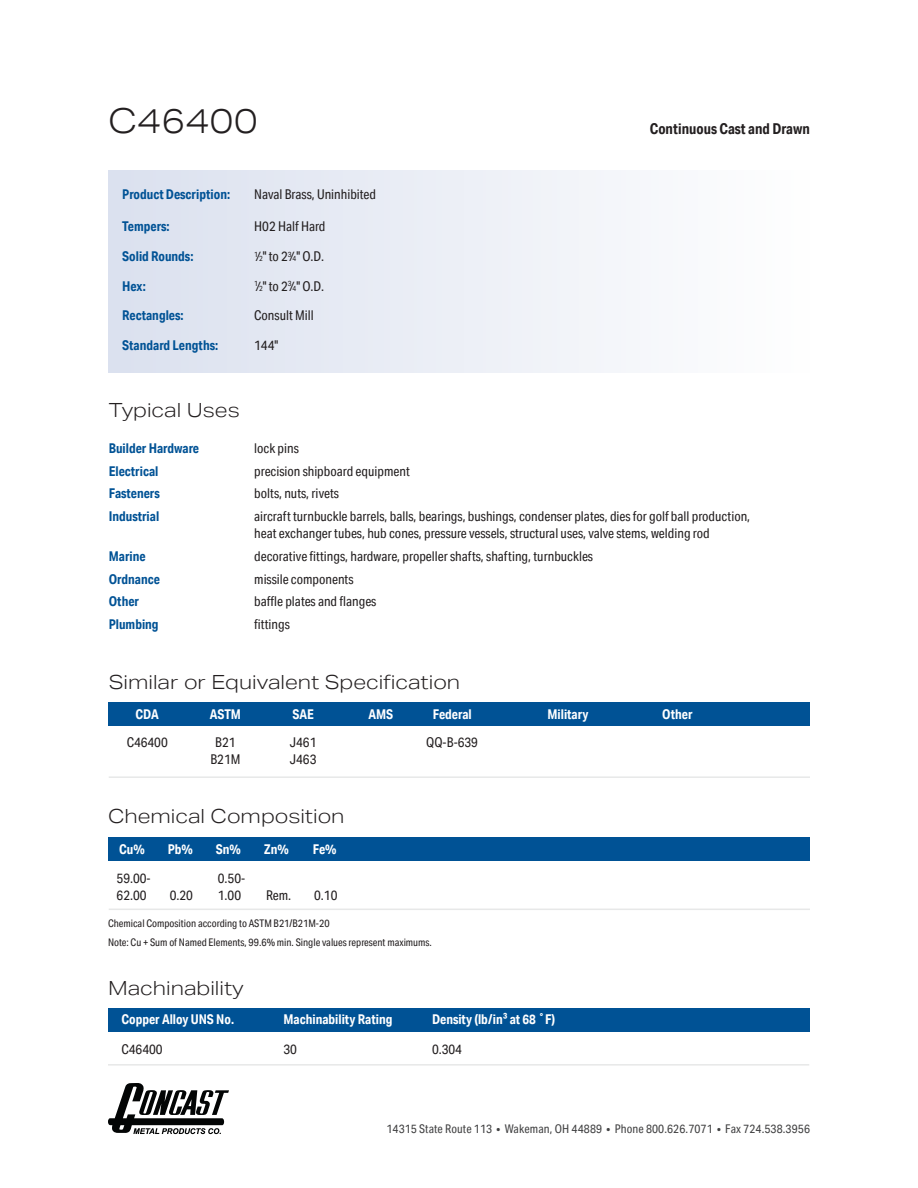
<style>
.page{position:relative;width:918px;height:1188px;background:#fff}
.page>*{position:absolute;margin:0;border:0;box-sizing:border-box;transform-origin:0 0}
.t1{font:300 34.5px "Aktiv Grotesk Ex";color:#231f20}
.t2{font:300 19.5px "Aktiv Grotesk Ex";color:#231f20}
.t3{font:700 15px "Aktiv Grotesk Cd";color:#231f20}
.t4{font:13.5px/16.5px "Aktiv Grotesk Cd";color:#231f20}
.t5{font:700 13.5px "Aktiv Grotesk Cd";color:#005295}
.t6{font:700 13.5px "Aktiv Grotesk Cd";color:#fff}
.t7{font:12px "Aktiv Grotesk Cd";letter-spacing:.01em;color:#414142}
.t8{font:10.5px/19.4px "Aktiv Grotesk Cd";color:#231f20}
.s1{font-size:7.35px}
</style>
<div class="page">
<svg style="left:108px;top:1083px;width:121px;height:51px"></svg>
<div style="left:109px;top:170px;width:701px;height:203px;background:linear-gradient(to right,#dae1ef,#fefefe)"></div>
<div style="left:108px;top:1009px;width:702px;height:23px;background:#005295"></div>
<hr style="left:108px;top:1064px;width:701px;height:2px;background:#e7e8e8">
<div style="left:109px;top:837px;width:701px;height:23px;background:#005295"></div>
<div style="left:109px;top:703px;width:701px;height:23px;background:#005295"></div>
<hr style="left:109px;top:776px;width:701px;height:2px;background:#e7e8e8">
<hr style="left:109px;top:909px;width:701px;height:1px;background:#e7e8e8">
<h1 class="t1" style="left:108px;top:101px;width:151px">C46400</h1>
<p class="t5" style="left:122px;top:186px;width:109px">Product Description:</p>
<p class="t4" style="left:254px;top:186px;width:123px">Naval Brass, Uninhibited</p>
<p class="t5" style="left:122px;top:218px;width:49px">Tempers:</p>
<p class="t4" style="left:254px;top:218px;width:73px">H02 Half Hard</p>
<p class="t5" style="left:122px;top:248px;width:73px">Solid Rounds:</p>
<p class="t4" style="left:254px;top:248px;width:71px"><sup>1</sup>⁄<span class="s1">2</span>" to 2<sup>3</sup>⁄<span class="s1">4</span>" O.D.</p>
<p class="t5" style="left:122px;top:277px;width:25px">Hex:</p>
<p class="t4" style="left:254px;top:277px;width:71px"><sup>1</sup>⁄<span class="s1">2</span>" to 2<sup>3</sup>⁄<span class="s1">4</span>" O.D.</p>
<p class="t5" style="left:122px;top:307px;width:63px">Rectangles:</p>
<p class="t4" style="left:254px;top:307px;width:61px">Consult Mill</p>
<p class="t5" style="left:122px;top:337px;width:97px">Standard Lengths:</p>
<p class="t4" style="left:254px;top:337px;width:26px">144"</p>
<p class="t3" style="left:650px;top:119px;width:162px">Continuous Cast and Drawn</p>
<h2 class="t2" style="left:109px;top:399px;width:133px">Typical Uses</h2>
<p class="t5" style="left:109px;top:439px;width:92px">Builder Hardware</p>
<p class="t4" style="left:254px;top:439px;width:46px">lock pins</p>
<p class="t5" style="left:109px;top:462px;width:51px">Electrical</p>
<p class="t4" style="left:254px;top:462px;width:157px">precision shipboard equipment</p>
<p class="t5" style="left:109px;top:485px;width:53px">Fasteners</p>
<p class="t4" style="left:254px;top:485px;width:86px">bolts, nuts, rivets</p>
<p class="t5" style="left:109px;top:508px;width:52px">Industrial</p>
<p class="t4" style="left:254px;top:508px;width:498px">aircraft turnbuckle barrels, balls, bearings, bushings, condenser plates, dies for golf ball production, heat exchanger tubes, hub cones, pressure vessels, structural uses, valve stems, welding rod</p>
<p class="t5" style="left:109px;top:547px;width:38px">Marine</p>
<p class="t4" style="left:254px;top:547px;width:340px">decorative fittings, hardware, propeller shafts, shafting, turnbuckles</p>
<p class="t5" style="left:109px;top:570px;width:53px">Ordnance</p>
<p class="t4" style="left:254px;top:570px;width:101px">missile components</p>
<p class="t5" style="left:109px;top:593px;width:32px">Other</p>
<p class="t4" style="left:254px;top:593px;width:124px">baffle plates and flanges</p>
<p class="t5" style="left:109px;top:616px;width:51px">Plumbing</p>
<p class="t4" style="left:254px;top:616px;width:37px">fittings</p>
<h2 class="t2" style="left:109px;top:671px;width:353px">Similar or Equivalent Specification</h2>
<p class="t6" style="left:136px;top:706px;width:25px">CDA</p>
<p class="t6" style="left:210px;top:706px;width:33px">ASTM</p>
<p class="t6" style="left:292px;top:706px;width:23px">SAE</p>
<p class="t6" style="left:369px;top:706px;width:26px">AMS</p>
<p class="t6" style="left:433px;top:706px;width:41px">Federal</p>
<p class="t6" style="left:548px;top:706px;width:43px">Military</p>
<p class="t6" style="left:662px;top:706px;width:32px">Other</p>
<p class="t4" style="left:127px;top:734px;width:43px">C46400</p>
<p class="t4" style="left:210px;top:734px;width:32px;text-align:center">B21<br>B21M</p>
<p class="t4" style="left:290px;top:734px;width:28px">J461<br>J463</p>
<p class="t4" style="left:426px;top:734px;width:53px">QQ-B-639</p>
<h2 class="t2" style="left:108px;top:805px;width:238px">Chemical Composition</h2>
<p class="t6" style="left:119px;top:841px;width:27px">Cu%</p>
<p class="t6" style="left:168px;top:841px;width:27px">Pb%</p>
<p class="t6" style="left:216px;top:841px;width:27px">Sn%</p>
<p class="t6" style="left:264px;top:841px;width:26px">Zn%</p>
<p class="t6" style="left:313px;top:841px;width:25px">Fe%</p>
<p class="t4" style="left:117px;top:870px;width:36px">59.00-<br>62.00</p>
<p class="t4" style="left:218px;top:870px;width:29px">0.50-<br>1.00</p>
<p class="t4" style="left:266px;top:886px;width:27px">Rem.</p>
<p class="t4" style="left:314px;top:886px;width:25px">0.10</p>
<p class="t4" style="left:170px;top:886px;width:25px">0.20</p>
<p class="t8" style="left:108px;top:913px;width:325px">Chemical Composition according to ASTM B21/B21M-20<br>Note: Cu + Sum of Named Elements, 99.6% min. Single values represent maximums.</p>
<h2 class="t2" style="left:108px;top:977px;width:137px">Machinability</h2>
<p class="t6" style="left:122px;top:1011px;width:114px">Copper Alloy UNS No.</p>
<p class="t6" style="left:284px;top:1011px;width:111px">Machinability Rating</p>
<p class="t6" style="left:432px;top:1011px;width:125px">Density (lb/in³ at 68 ˚F)</p>
<p class="t4" style="left:122px;top:1041px;width:43px">C46400</p>
<p class="t4" style="left:284px;top:1041px;width:15px">30</p>
<p class="t4" style="left:432px;top:1041px;width:32px">0.304</p>
<p class="t7" style="left:386px;top:1121px;width:425px">14315 State Route 113 • Wakeman, OH 44889 • Phone 800.626.7071 • Fax 724.538.3956</p>
</div>
